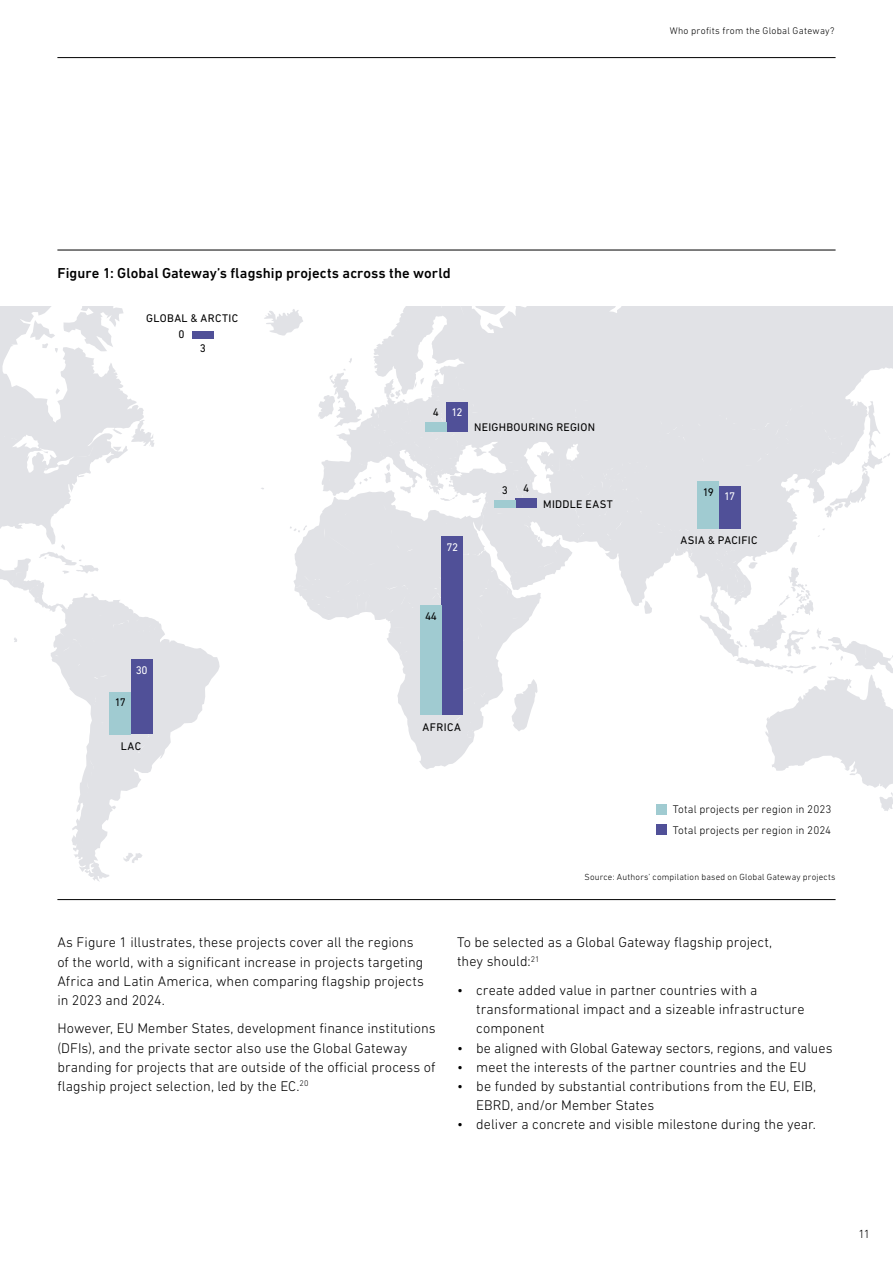
<style>
.page{position:relative;width:893px;height:1263px;background:#fff}
.page>*{position:absolute;margin:0;border:0;box-sizing:border-box;transform-origin:0 0}
.figure_table_title{font:500 14.7px "DIN Next LT Pro";letter-spacing:.005em;color:#000}
.body{font:300 14.25px/19.2px "DIN Next LT Pro";letter-spacing:.005em;color:#000}
.t1{font:300 12px "DIN Next LT Pro";color:#000}
.body-2{font:11.25px "DIN Next LT Pro";letter-spacing:.03em;color:#000}
.body-3{font:300 11.25px "DIN Next LT Pro";letter-spacing:.015em;color:#000}
.body-4{font:11.25px "DIN Next LT Pro";letter-spacing:-.08em;color:#fff}
.t2{font:300 9.75px "DIN Next LT Pro";letter-spacing:.03em;color:#000}
.source{font:300 9px "DIN Next LT Pro";letter-spacing:.02em;color:#000}
</style>
<div class="page">
<hr style="left:57px;top:57px;width:779px;height:1px;background:#000">
<hr style="left:57px;top:250px;width:779px;height:1px;background:#000">
<svg style="left:776px;top:769px;width:117px;height:42px"></svg>
<svg style="left:293px;top:306px;width:600px;height:463px;fill:#e1e2e6"></svg>
<svg style="left:385px;top:463px;width:6px;height:20px"></svg>
<svg style="left:0;top:306px;width:220px;height:576px"></svg>
<svg style="left:123px;top:853px;width:20px;height:11px"></svg>
<svg style="left:39px;top:544px;width:60px;height:30px"></svg>
<svg style="left:264px;top:309px;width:40px;height:27px"></svg>
<svg style="left:384px;top:379px;width:17px;height:20px"></svg>
<hr style="left:57px;top:899px;width:779px;height:1px;background:#000">
<div style="left:442px;top:536px;width:21px;height:179px;background:#505098"></div>
<div style="left:420px;top:606px;width:22px;height:109px;background:#a0cbd1"></div>
<div style="left:131px;top:660px;width:21px;height:74px;background:#505098"></div>
<div style="left:110px;top:692px;width:21px;height:42px;background:#a0cbd1"></div>
<div style="left:192px;top:331px;width:21px;height:7px;background:#505098"></div>
<div style="left:516px;top:498px;width:21px;height:10px;background:#505098"></div>
<div style="left:494px;top:500px;width:22px;height:8px;background:#a0cbd1"></div>
<div style="left:719px;top:486px;width:21px;height:42px;background:#505098"></div>
<div style="left:698px;top:481px;width:21px;height:47px;background:#a0cbd1"></div>
<div style="left:446px;top:402px;width:22px;height:30px;background:#505098"></div>
<div style="left:425px;top:422px;width:21px;height:10px;background:#a0cbd1"></div>
<div style="left:656px;top:804px;width:10px;height:10px;background:#a0cbd1"></div>
<div style="left:656px;top:824px;width:10px;height:10px;background:#505098"></div>
<p class="t2" style="left:670px;top:25px;width:166px">Who profits from the Global Gateway?</p>
<p class="figure_table_title" style="left:57px;top:264px;width:395px">Figure 1: Global Gateway’s flagship projects across the world</p>
<p class="body-2" style="left:146px;top:312px;width:93px">GLOBAL &amp; ARCTIC</p>
<p class="body-2" style="left:179px;top:328px;width:8px">0</p>
<p class="body-2" style="left:200px;top:342px;width:8px">3</p>
<p class="body-2" style="left:115px;top:696px;width:12px">17</p>
<p class="body-4" style="left:136px;top:664px;width:13px">30</p>
<p class="body-2" style="left:121px;top:740px;width:22px">LAC</p>
<p class="body-2" style="left:433px;top:406px;width:8px">4</p>
<p class="body-4" style="left:452px;top:406px;width:12px">12</p>
<p class="body-2" style="left:474px;top:420px;width:123px">NEIGHBOURING REGION</p>
<p class="body-4" style="left:446px;top:540px;width:13px">72</p>
<p class="body-2" style="left:502px;top:484px;width:8px">3</p>
<p class="body-2" style="left:523px;top:481px;width:8px">4</p>
<p class="body-2" style="left:543px;top:498px;width:71px">MIDDLE EAST</p>
<p class="body-2" style="left:425px;top:610px;width:13px">44</p>
<p class="body-2" style="left:703px;top:485px;width:13px">19</p>
<p class="body-4" style="left:724px;top:490px;width:12px">17</p>
<p class="body-2" style="left:680px;top:534px;width:78px">ASIA &amp; PACIFIC</p>
<p class="body-2" style="left:422px;top:721px;width:40px">AFRICA</p>
<p class="body-3" style="left:673px;top:802px;width:160px">Total projects per region in 2023</p>
<p class="body-3" style="left:673px;top:824px;width:160px">Total projects per region in 2024</p>
<p class="source" style="left:584px;top:872px;width:253px">Source: Authors’ compilation based on Global Gateway projects</p>
<p class="body" style="left:57px;top:933px;width:368px">As Figure 1 illustrates, these projects cover all the regions of the world, with a significant increase in projects targeting Africa and Latin America, when comparing flagship projects in 2023 and 2024.</p>
<p class="body" style="left:57px;top:1019px;width:380px">However, EU Member States, development finance institutions (DFIs), and the private sector also use the Global Gateway branding for projects that are outside of the official process of flagship project selection, led by the EC.<sup>20</sup></p>
<p class="body" style="left:457px;top:933px;width:316px">To be selected as a Global Gateway flagship project, they should:<sup>21</sup></p>
<p class="body" style="left:476px;top:980px;width:330px;text-indent:-19px">• create added value in partner countries with a transformational impact and a sizeable infrastructure component</p>
<p class="body" style="left:457px;top:1038px;width:377px">• be aligned with Global Gateway sectors, regions, and values</p>
<p class="body" style="left:457px;top:1057px;width:351px">• meet the interests of the partner countries and the EU</p>
<p class="body" style="left:476px;top:1076px;width:341px;text-indent:-19px">• be funded by substantial contributions from the EU, EIB,<br>EBRD, and/or Member States</p>
<p class="body" style="left:457px;top:1114px;width:360px">• deliver a concrete and visible milestone during the year.</p>
<p class="t1" style="left:858px;top:1227px;width:13px">11</p>
</div>
